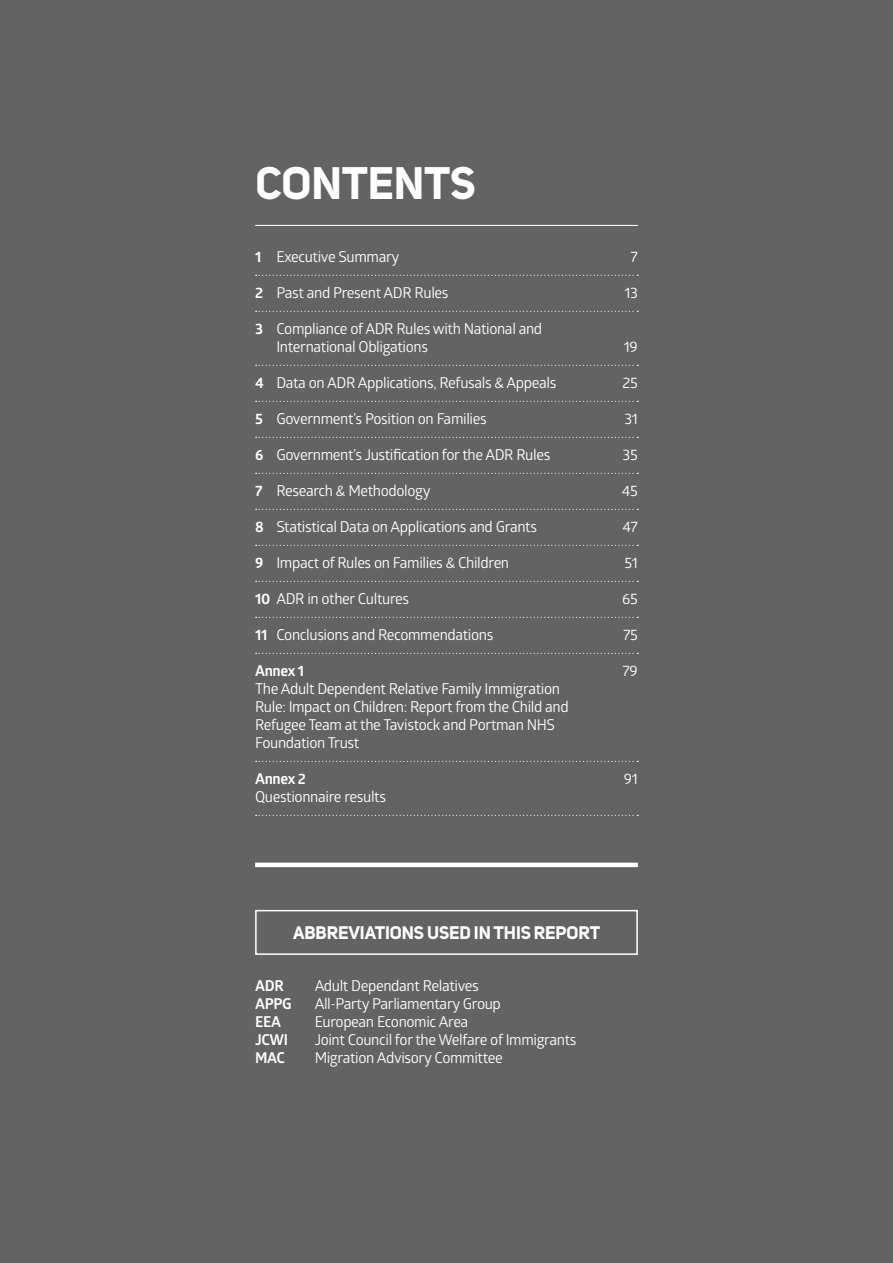
<style>
.page{position:relative;width:893px;height:1263px;background:#fff}
.page>*{position:absolute;margin:0;border:0;box-sizing:border-box;transform-origin:0 0}
.t1{font:700 45px "Uni Sans";color:#fff}
.t2{font:700 18px "Uni Sans";letter-spacing:-.005em;color:#fff}
.t3{font:15px/18px "Glober";letter-spacing:-.025em;color:#fff}
.t4{font:700 15px/18px "Glober";letter-spacing:-.025em;color:#fff}
.s1{font-weight:700}
</style>
<div class="page">
<div style="left:1px;top:0;width:892px;height:1263px;background:#646363"></div>
<div style="left:255px;top:910px;width:383px;height:45px;border:2px solid #fff"></div>
<hr style="left:255px;top:225px;width:383px;height:1px;background:#fff">
<svg style="left:256px;top:275px;width:382px;height:1px"></svg>
<svg style="left:256px;top:311px;width:382px;height:1px"></svg>
<svg style="left:256px;top:365px;width:382px;height:1px"></svg>
<svg style="left:256px;top:401px;width:382px;height:1px"></svg>
<svg style="left:256px;top:437px;width:382px;height:1px"></svg>
<svg style="left:256px;top:473px;width:382px;height:1px"></svg>
<svg style="left:256px;top:509px;width:382px;height:1px"></svg>
<svg style="left:256px;top:545px;width:382px;height:1px"></svg>
<svg style="left:256px;top:581px;width:382px;height:1px"></svg>
<svg style="left:256px;top:617px;width:382px;height:1px"></svg>
<svg style="left:256px;top:653px;width:382px;height:1px"></svg>
<svg style="left:256px;top:761px;width:382px;height:1px"></svg>
<svg style="left:256px;top:815px;width:382px;height:1px"></svg>
<hr style="left:255px;top:863px;width:383px;height:4px;background:#fff">
<h1 class="t1" style="left:256px;top:155px;width:55px">CONTENTS</h1>
<p class="t3" style="left:276px;top:247px;width:124px">Executive Summary</p>
<p class="t3" style="left:276px;top:283px;width:174px">Past and Present ADR Rules</p>
<p class="t3" style="left:276px;top:319px;width:267px">Compliance of ADR Rules with National and<br>International Obligations</p>
<p class="t3" style="left:276px;top:373px;width:282px">Data on ADR Applications, Refusals &amp; Appeals</p>
<p class="t3" style="left:276px;top:409px;width:212px">Government’s Position on Families</p>
<p class="t3" style="left:276px;top:445px;width:275px">Government’s Justification for the ADR Rules</p>
<p class="t3" style="left:276px;top:481px;width:156px">Research &amp; Methodology</p>
<p class="t3" style="left:276px;top:517px;width:262px">Statistical Data on Applications and Grants</p>
<p class="t3" style="left:276px;top:553px;width:234px">Impact of Rules on Families &amp; Children</p>
<p class="t3" style="left:255px;top:589px;width:156px"><span class="s1">10</span> ADR in other Cultures</p>
<p class="t3" style="left:276px;top:625px;width:219px">Conclusions and Recommendations</p>
<p class="t4" style="left:255px;top:661px;width:50px">Annex 1</p>
<p class="t3" style="left:255px;top:679px;width:315px">The Adult Dependent Relative Family Immigration Rule: Impact on Children: Report from the Child and Refugee Team at the Tavistock and Portman NHS Foundation Trust</p>
<p class="t4" style="left:255px;top:769px;width:52px">Annex 2</p>
<p class="t3" style="left:255px;top:787px;width:132px">Questionnaire results</p>
<p class="t4" style="left:255px;top:247px;width:8px">1</p>
<p class="t4" style="left:255px;top:283px;width:10px">2</p>
<p class="t4" style="left:255px;top:319px;width:9px">3</p>
<p class="t4" style="left:255px;top:373px;width:10px">4</p>
<p class="t4" style="left:255px;top:409px;width:9px">5</p>
<p class="t4" style="left:255px;top:445px;width:10px">6</p>
<p class="t4" style="left:255px;top:481px;width:9px">7</p>
<p class="t4" style="left:255px;top:517px;width:10px">8</p>
<p class="t4" style="left:255px;top:553px;width:10px">9</p>
<p class="t4" style="left:255px;top:625px;width:14px">11</p>
<p class="t3" style="left:630px;top:247px;width:9px">7</p>
<p class="t3" style="left:624px;top:283px;width:15px">13</p>
<p class="t3" style="left:624px;top:337px;width:15px">19</p>
<p class="t3" style="left:622px;top:373px;width:17px">25</p>
<p class="t3" style="left:624px;top:409px;width:15px">31</p>
<p class="t3" style="left:623px;top:445px;width:17px">35</p>
<p class="t3" style="left:622px;top:481px;width:18px">45</p>
<p class="t3" style="left:622px;top:517px;width:17px">47</p>
<p class="t3" style="left:624px;top:553px;width:15px">51</p>
<p class="t3" style="left:622px;top:589px;width:17px">65</p>
<p class="t3" style="left:623px;top:625px;width:16px">75</p>
<p class="t3" style="left:622px;top:661px;width:17px">79</p>
<p class="t3" style="left:624px;top:769px;width:15px">91</p>
<p class="t2" style="left:293px;top:922px;width:109px">ABBREVIATIONS</p>
<p class="t2" style="left:427px;top:922px;width:12px">USED</p>
<p class="t2" style="left:474px;top:922px;width:105px">INTHISREPORT</p>
<p class="t4" style="left:255px;top:976px;width:38px">ADR<br>APPG<br>EEA<br>JCWI<br>MAC</p>
<p class="t3" style="left:315px;top:976px;width:263px">Adult Dependant Relatives<br>All-Party Parliamentary Group<br>European Economic Area<br>Joint Council for the Welfare of Immigrants<br>Migration Advisory Committee</p>
</div>
